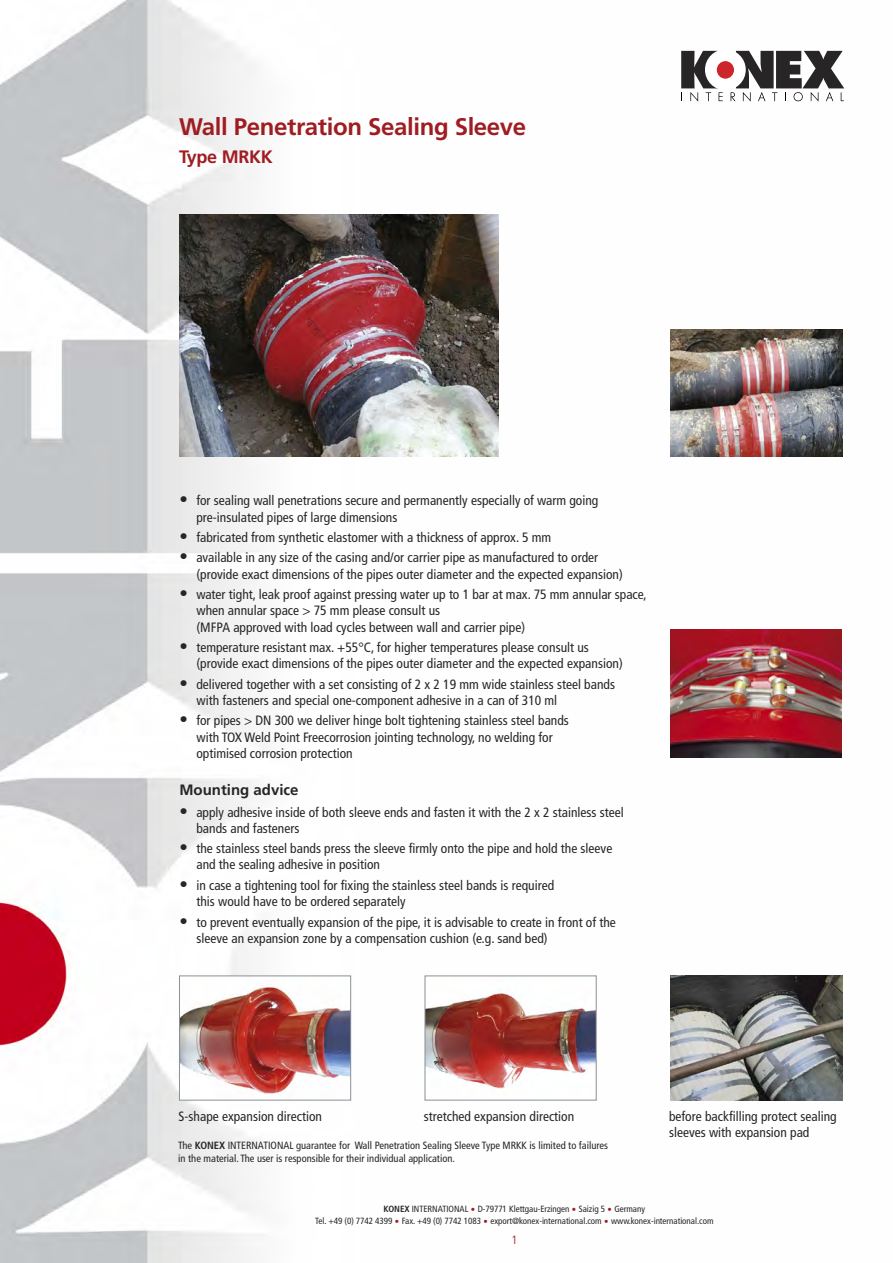
<style>
.page{position:relative;width:893px;height:1263px;background:#fff}
.page>*{position:absolute;margin:0;border:0;box-sizing:border-box;transform-origin:0 0}
.t1{font:700 24px "Frutiger";letter-spacing:-.015em;color:#9f1d22}
.t2{font:700 18px "Frutiger";letter-spacing:-.015em;color:#9f1d22}
.t3{font:700 15px "Frutiger";color:#272526}
.t4{font:condensed 13.5px/16.2px "Frutiger";color:#272526}
.t5{font:300 12px "Frutiger";color:#9f1d22}
.t6{font:condensed 10.5px/12.6px "Frutiger";color:#272526}
.t7{font:condensed 9px "Frutiger";color:#272526}
.s1{font-size:16.8px}
.s2{font-weight:700}
.s3{font-family:"Lucida Grande";font-stretch:normal;color:#9f1d22}
</style>
<div class="page">
<img style="left:0;top:0;width:845px;height:1263px">
<svg style="left:681px;top:51px;width:42px;height:50px"></svg>
<svg style="left:731px;top:51px;width:113px;height:50px"></svg>
<div style="left:705px;top:49px;width:41px;height:41px;background:#fff;border-radius:50%"></div>
<div style="left:717px;top:61px;width:17px;height:18px;background:#cc262a;border-radius:50%"></div>
<img style="left:670px;top:330px;width:172px;height:127px">
<img style="left:179px;top:214px;width:319px;height:243px">
<img style="left:181px;top:977px;width:168px;height:121px">
<div style="left:179px;top:975px;width:172px;height:125px;border:1px solid #8a9096"></div>
<img style="left:427px;top:977px;width:168px;height:121px">
<div style="left:425px;top:975px;width:172px;height:125px;border:1px solid #8a9096"></div>
<img style="left:670px;top:975px;width:172px;height:125px">
<img style="left:670px;top:630px;width:172px;height:127px">
<p class="t1" style="left:179px;top:117px;width:349px">Wall Penetration Sealing Sleeve</p>
<p class="t2" style="left:179px;top:150px;width:95px">Type MRKK</p>
<p class="t4" style="left:196px;top:494px;width:403px;text-indent:-17px"><span class="s1">•</span> for sealing wall penetrations secure and permanently especially of warm going pre-insulated pipes of large dimensions</p>
<p class="t4" style="left:179px;top:530px;width:373px"><span class="s1">•</span> fabricated from synthetic elastomer with a thickness of approx. 5 mm</p>
<p class="t4" style="left:196px;top:551px;width:428px;text-indent:-17px"><span class="s1">•</span> available in any size of the casing and/or carrier pipe as manufactured to order (provide exact dimensions of the pipes outer diameter and the expected expansion)</p>
<p class="t4" style="left:196px;top:587px;width:452px;text-indent:-17px"><span class="s1">•</span> water tight, leak proof against pressing water up to 1 bar at max. 75 mm annular space, when annular space &gt; 75 mm please consult us<br>(MFPA approved with load cycles between wall and carrier pipe)</p>
<p class="t4" style="left:196px;top:640px;width:428px;text-indent:-17px"><span class="s1">•</span> temperature resistant max. +55°C, for higher temperatures please consult us (provide exact dimensions of the pipes outer diameter and the expected expansion)</p>
<p class="t4" style="left:196px;top:677px;width:420px;text-indent:-17px"><span class="s1">•</span> delivered together with a set consisting of 2 x 2 19 mm wide stainless steel bands with fasteners and special one-component adhesive in a can of 310 ml</p>
<p class="t4" style="left:196px;top:714px;width:374px;text-indent:-17px"><span class="s1">•</span> for pipes &gt; DN 300 we deliver hinge bolt tightening stainless steel bands with TOX Weld Point Freecorrosion jointing technology, no welding for optimised corrosion protection</p>
<p class="t3" style="left:179px;top:784px;width:121px">Mounting advice</p>
<p class="t4" style="left:196px;top:805px;width:429px;text-indent:-17px"><span class="s1">•</span> apply adhesive inside of both sleeve ends and fasten it with the 2 x 2 stainless steel bands and fasteners</p>
<p class="t4" style="left:196px;top:841px;width:417px;text-indent:-17px"><span class="s1">•</span> the stainless steel bands press the sleeve firmly onto the pipe and hold the sleeve and the sealing adhesive in position</p>
<p class="t4" style="left:196px;top:878px;width:359px;text-indent:-17px"><span class="s1">•</span> in case a tightening tool for fixing the stainless steel bands is required this would have to be ordered separately</p>
<p class="t4" style="left:196px;top:915px;width:421px;text-indent:-17px"><span class="s1">•</span> to prevent eventually expansion of the pipe, it is advisable to create in front of the sleeve an expansion zone by a compensation cushion (e.g. sand bed)</p>
<p class="t4" style="left:179px;top:1109px;width:145px">S-shape expansion direction</p>
<p class="t4" style="left:424px;top:1109px;width:152px">stretched expansion direction</p>
<p class="t4" style="left:669px;top:1109px;width:169px">before backfilling protect sealing sleeves with expansion pad</p>
<p class="t6" style="left:178px;top:1140px;width:431px">The <span class="s2">KONEX</span> INTERNATIONAL guarantee for Wall Penetration Sealing Sleeve Type MRKK is limited to failures in the material. The user is responsible for their individual application.</p>
<p class="t7" style="left:384px;top:1205px;width:263px"><span class="s2">KONEX</span> INTERNATIONAL <span class="s3">•</span> D-79771 Klettgau-Erzingen <span class="s3">•</span> Saizig 5 <span class="s3">•</span> Germany</p>
<p class="t7" style="left:315px;top:1217px;width:400px">Tel. +49 (0) 7742 4399 <span class="s3">•</span> Fax. +49 (0) 7742 1083 <span class="s3">•</span> export@konex-international.com <span class="s3">•</span> www.konex-international.com</p>
<p class="t5" style="left:511px;top:1235px;width:8px">1</p>
</div>
